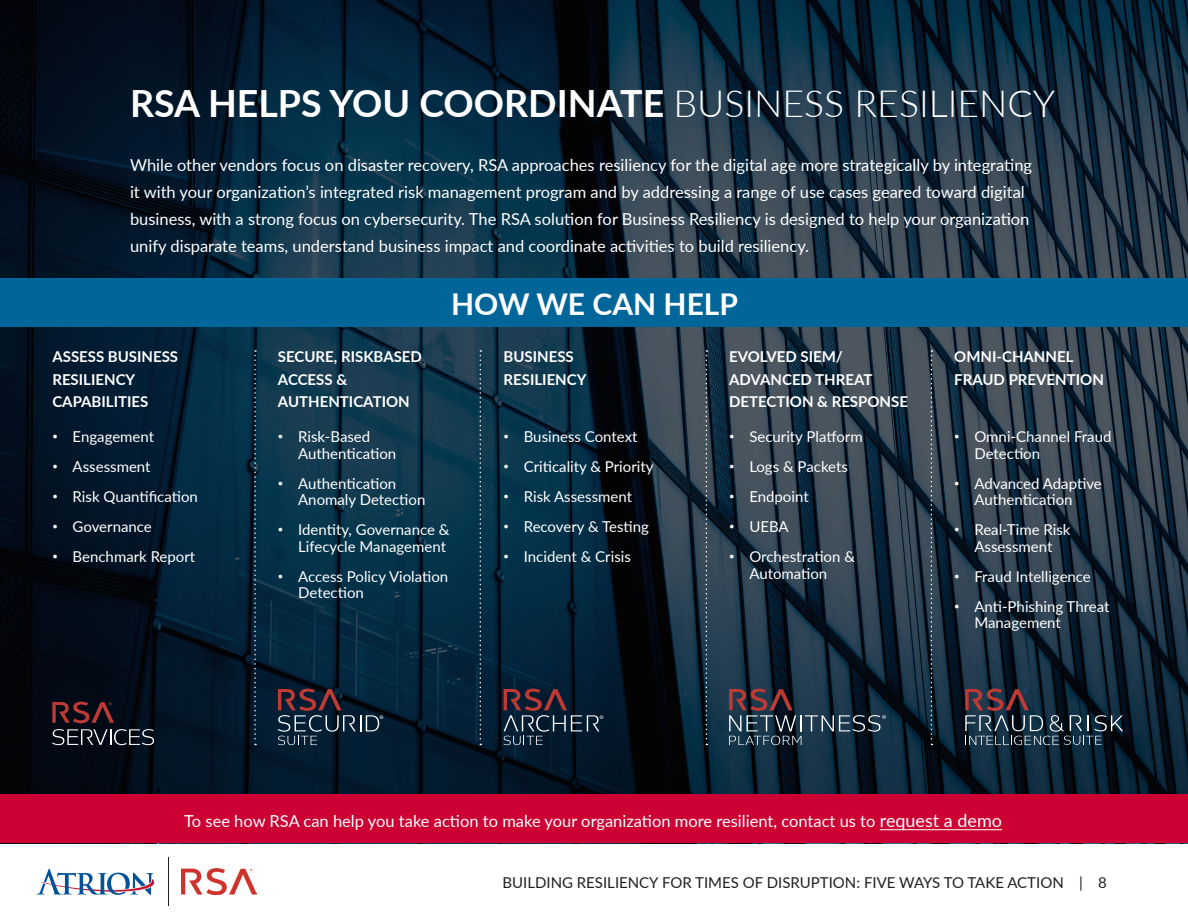
<style>
.page{position:relative;width:1188px;height:918px;background:#fff}
.page>*{position:absolute;margin:0;border:0;box-sizing:border-box;transform-origin:0 0}
.t1{font:700 37.5px "Lato";color:#fff}
.t2{font:700 30px "Lato";color:#fff}
.t3{font:16.5px/27px "Lato";color:#fff}
.t4{font:15px/16.5px "Lato";color:#fff}
.t5{font:700 15px/22.5px "Lato";color:#fff}
.t6{font:15px "Lato";color:#231f20}
.s1{font-weight:300}
.s2{font-family:"Roboto";font-weight:700}
.s3{font-size:18px}
</style>
<div class="page">
<hr style="left:168px;top:858px;width:1px;height:48px;background:#231f20">
<img style="left:182px;top:869px;width:74px;height:26px">
<svg style="left:37px;top:869px;width:118px;height:26px"></svg>
<img style="left:0;top:0;width:1188px;height:795px">
<div style="left:0;top:278px;width:1188px;height:49px;background:#069"></div>
<div style="left:0;top:795px;width:1188px;height:48px;background:#c03"></div>
<svg style="left:254px;top:350px;width:2px;height:395px"></svg>
<svg style="left:480px;top:350px;width:1px;height:395px"></svg>
<svg style="left:706px;top:350px;width:1px;height:395px"></svg>
<svg style="left:931px;top:350px;width:1px;height:395px"></svg>
<hr style="left:880px;top:829px;width:122px;height:1px;background:#fff">
<svg style="left:52px;top:702px;width:62px;height:21px"></svg>
<svg style="left:52px;top:729px;width:102px;height:16px;background:#3c424a"></svg>
<svg style="left:278px;top:689px;width:105px;height:56px;background:#262f3f"></svg>
<svg style="left:729px;top:689px;width:157px;height:56px;background:#2e3a49"></svg>
<svg style="left:965px;top:689px;width:158px;height:56px;background:#2d3946"></svg>
<svg style="left:504px;top:689px;width:99px;height:56px;background:#262d3e"></svg>
<h1 class="t1" style="left:130px;top:76px;width:927px">RSA HELPS YOU COORDINATE <span class="s1">BUSINESS RESILIENCY</span></h1>
<p class="t3" style="left:130px;top:151px;width:904px">While other vendors focus on disaster recovery, RSA approaches resiliency for the digital age more strategically by integrating it with your organization’s integrated risk management program and by addressing a range of use cases geared toward digital business, with a strong focus on cybersecurity. The RSA solution for Business Resiliency is designed to help your organization unify disparate teams, understand business impact and coordinate activities to build resiliency.</p>
<h2 class="t2" style="left:451px;top:282px;width:288px">HOW WE CAN HELP</h2>
<p class="t5" style="left:52px;top:345px;width:127px">ASSESS BUSINESS<br>RESILIENCY<br>CAPABILITIES</p>
<p class="t4" style="left:52px;top:428px;width:103px"><span class="s2">•</span> Engagement</p>
<p class="t4" style="left:52px;top:458px;width:100px"><span class="s2">•</span> Assessment</p>
<p class="t4" style="left:52px;top:488px;width:147px"><span class="s2">•</span> Risk Quantification</p>
<p class="t4" style="left:52px;top:518px;width:101px"><span class="s2">•</span> Governance</p>
<p class="t4" style="left:52px;top:548px;width:144px"><span class="s2">•</span> Benchmark Report</p>
<p class="t5" style="left:729px;top:345px;width:180px">EVOLVED SIEM/<br>ADVANCED THREAT<br>DETECTION &amp; RESPONSE</p>
<p class="t4" style="left:729px;top:428px;width:135px"><span class="s2">•</span> Security Platform</p>
<p class="t4" style="left:729px;top:458px;width:120px"><span class="s2">•</span> Logs &amp; Packets</p>
<p class="t4" style="left:729px;top:488px;width:81px"><span class="s2">•</span> Endpoint</p>
<p class="t4" style="left:729px;top:518px;width:61px"><span class="s2">•</span> UEBA</p>
<p class="t4" style="left:729px;top:548px;width:127px;text-align:center"><span class="s2">•</span> Orchestration &amp;<br>Automation</p>
<p class="t5" style="left:278px;top:345px;width:146px">SECURE, RISKBASED<br>ACCESS &amp;<br>AUTHENTICATION</p>
<p class="t4" style="left:298px;top:428px;width:100px;text-indent:-20px"><span class="s2">•</span> Risk-Based<br>Authentication</p>
<p class="t4" style="left:298px;top:474px;width:129px;text-indent:-20px"><span class="s2">•</span> Authentication<br>Anomaly Detection</p>
<p class="t4" style="left:278px;top:521px;width:173px;text-align:right"><span class="s2">•</span> Identity, Governance &amp;<br>Lifecycle Management</p>
<p class="t4" style="left:298px;top:567px;width:152px;text-indent:-20px"><span class="s2">•</span> Access Policy Violation<br>Detection</p>
<p class="t5" style="left:954px;top:345px;width:151px">OMNI-CHANNEL<br>FRAUD PREVENTION</p>
<p class="t5" style="left:504px;top:345px;width:84px">BUSINESS<br>RESILIENCY</p>
<p class="t4" style="left:974px;top:428px;width:139px;text-indent:-20px"><span class="s2">•</span> Omni-Channel Fraud<br>Detection</p>
<p class="t4" style="left:954px;top:474px;width:149px;text-align:center"><span class="s2">•</span> Advanced Adaptive<br>Authentication</p>
<p class="t4" style="left:954px;top:521px;width:118px;text-align:center"><span class="s2">•</span> Real-Time Risk<br>Assessment</p>
<p class="t4" style="left:954px;top:567px;width:138px"><span class="s2">•</span> Fraud Intelligence</p>
<p class="t4" style="left:974px;top:597px;width:137px;text-indent:-20px"><span class="s2">•</span> Anti-Phishing Threat<br>Management</p>
<p class="t4" style="left:504px;top:428px;width:136px"><span class="s2">•</span> Business Context</p>
<p class="t4" style="left:504px;top:458px;width:151px"><span class="s2">•</span> Criticality &amp; Priority</p>
<p class="t4" style="left:504px;top:488px;width:130px"><span class="s2">•</span> Risk Assessment</p>
<p class="t4" style="left:504px;top:518px;width:147px"><span class="s2">•</span> Recovery &amp; Testing</p>
<p class="t4" style="left:504px;top:548px;width:129px"><span class="s2">•</span> Incident &amp; Crisis</p>
<p class="t3" style="left:184px;top:807px;width:819px">To see how RSA can help you take action to make your organization more resilient, contact us to <span class="s3">request a demo</span></p>
<p class="t6" style="left:502px;top:872px;width:606px">BUILDING RESILIENCY FOR TIMES OF DISRUPTION: FIVE WAYS TO TAKE ACTION | 8</p>
</div>
